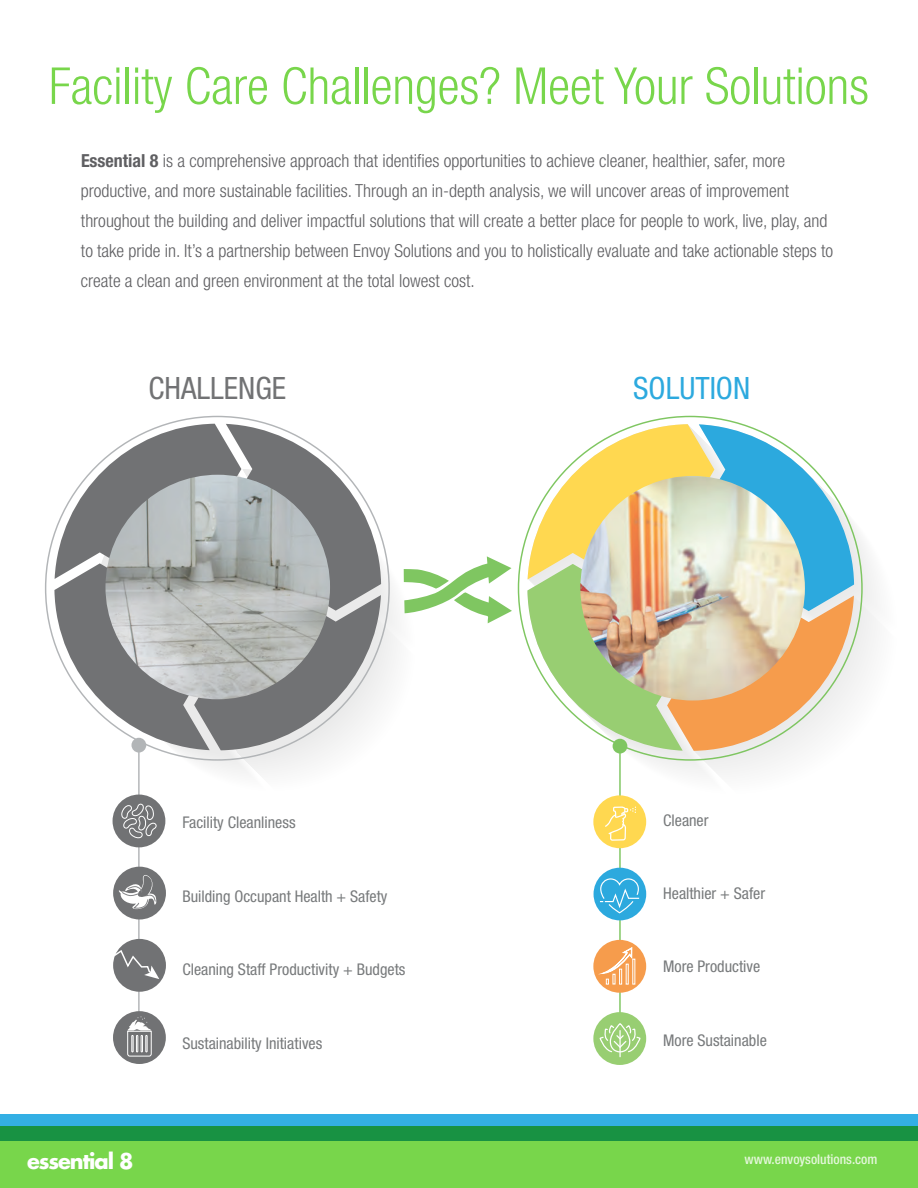
<style>
.page{position:relative;width:918px;height:1188px;background:#fff}
.page>*{position:absolute;margin:0;border:0;box-sizing:border-box;transform-origin:0 0}
.t1{font:300 condensed 51px "Helvetica Neue LT Std";color:#78d64b}
.t2{font:condensed 30.75px "Helvetica Neue LT Std";color:#58595b}
.t3{font:condensed 30.75px "Helvetica Neue LT Std";color:#069ad9}
.t4{font:700 21px "Futura Std";letter-spacing:-.05em;color:#fff}
.t5{font:300 condensed 18px/30px "Helvetica Neue LT Std";color:#5f5f62}
.t6{font:condensed 16.2px "Helvetica Neue LT Std";color:#5f6264}
.t7{font:500 condensed 13.5px "Helvetica Neue LT Std";color:#fff}
.s1{font-weight:700}
</style>
<div class="page">
<div style="left:0;top:1126px;width:918px;height:62px;background:#78d64b"></div>
<svg style="left:0;top:1114px;width:918px;height:27px;background:#249e8a"></svg>
<svg style="left:527px;top:424px;width:350px;height:350px"></svg>
<img style="left:580px;top:476px;width:225px;height:225px;border-radius:112px">
<hr style="left:619px;top:745px;width:2px;height:304px;background:#68bc45">
<div style="left:613px;top:739px;width:14px;height:15px;background:#7fc661;border-radius:50%"></div>
<svg style="left:593px;top:795px;width:53px;height:53px"></svg>
<svg style="left:605px;top:806px;width:31px;height:35px"></svg>
<svg style="left:593px;top:940px;width:53px;height:53px"></svg>
<svg style="left:601px;top:948px;width:35px;height:37px"></svg>
<svg style="left:593px;top:1012px;width:53px;height:53px"></svg>
<hr style="left:619px;top:1031px;width:2px;height:26px;background:#fff">
<svg style="left:599px;top:1024px;width:42px;height:29px"></svg>
<div style="left:594px;top:868px;width:52px;height:52px;background:#2ca9de;border-radius:50%"></div>
<svg style="left:600px;top:878px;width:40px;height:36px"></svg>
<hr style="left:138px;top:744px;width:2px;height:304px;background:#a5a8ab">
<div style="left:113px;top:795px;width:52px;height:52px;background:#717274;border-radius:50%"></div>
<svg style="left:121px;top:802px;width:37px;height:38px"></svg>
<svg style="left:113px;top:867px;width:53px;height:53px"></svg>
<svg style="left:119px;top:874px;width:38px;height:36px"></svg>
<svg style="left:113px;top:939px;width:53px;height:53px"></svg>
<svg style="left:113px;top:949px;width:46px;height:30px"></svg>
<div style="left:113px;top:1011px;width:53px;height:53px;background:#717274;border-radius:50%"></div>
<svg style="left:127px;top:1016px;width:25px;height:41px"></svg>
<svg style="left:54px;top:424px;width:458px;height:367px"></svg>
<p class="t1" style="left:49px;top:57px;width:822px">Facility Care Challenges? Meet Your Solutions</p>
<p class="t5" style="left:81px;top:146px;width:754px"><span class="s1">Essential 8</span> is a comprehensive approach that identifies opportunities to achieve cleaner, healthier, safer, more productive, and more sustainable facilities. Through an in-depth analysis, we will uncover areas of improvement throughout the building and deliver impactful solutions that will create a better place for people to work, live, play, and to take pride in. It’s a partnership between Envoy Solutions and you to holistically evaluate and take actionable steps to create a clean and green environment at the total lowest cost.</p>
<h2 class="t2" style="left:149px;top:370px;width:139px">CHALLENGE</h2>
<h2 class="t3" style="left:633px;top:370px;width:119px">SOLUTION</h2>
<p class="t6" style="left:182px;top:813px;width:115px">Facility Cleanliness</p>
<p class="t6" style="left:663px;top:811px;width:47px">Cleaner</p>
<p class="t6" style="left:182px;top:887px;width:207px">Building Occupant Health + Safety</p>
<p class="t6" style="left:663px;top:884px;width:104px">Healthier + Safer</p>
<p class="t6" style="left:182px;top:960px;width:225px">Cleaning Staff Productivity + Budgets</p>
<p class="t6" style="left:663px;top:957px;width:99px">More Productive</p>
<p class="t6" style="left:182px;top:1033px;width:142px">Sustainability Initiatives</p>
<p class="t6" style="left:663px;top:1031px;width:105px">More Sustainable</p>
<p class="t4" style="left:27px;top:1147px;width:108px">essential 8</p>
<p class="t7" style="left:745px;top:1152px;width:134px">www.envoysolutions.com</p>
</div>
